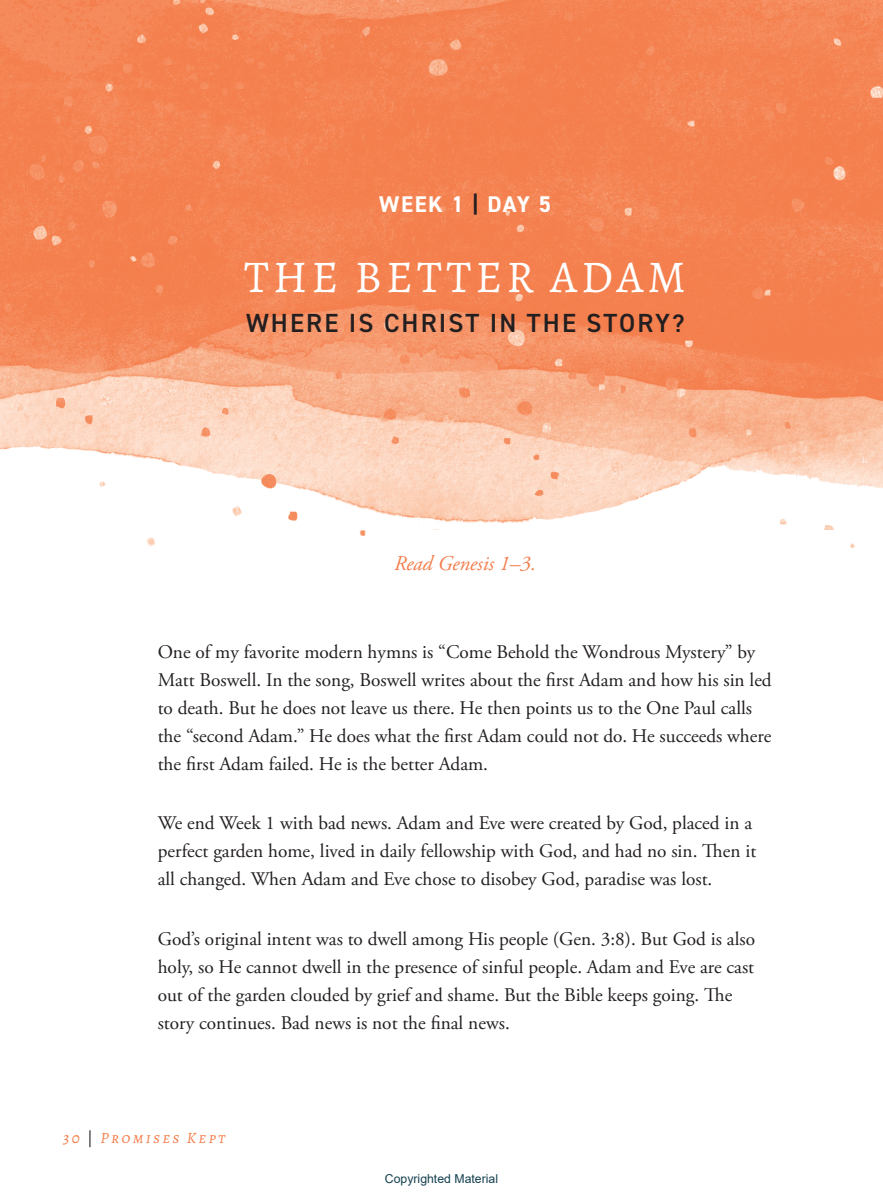
<style>
.page{position:relative;width:883px;height:1198px;background:#fff}
.page>*{position:absolute;margin:0;border:0;box-sizing:border-box;transform-origin:0 0}
.t1{font:45.5px "Alegreya SC";letter-spacing:.09em;color:#fff}
.t2{font:600 26.25px "DIN2014";letter-spacing:.08em;color:#231f20}
.t3{font:700 22.75px "DIN2014";letter-spacing:.07em;color:#fff}
.t4{font:italic 21px "Adobe Garamond Pro";color:#f47d4b}
.t5{font:19.25px/28px "Adobe Garamond Pro";color:#231f20}
.t6{font:italic 15.75px "Alegreya SC";letter-spacing:.15em;color:#f47d4b}
.t7{font:12.25px "Arial";color:#14404f}
.s1{color:#231f20}
.s2{font-size:25.38px}
.s3{font-style:normal;color:#231f20}
</style>
<div class="page">
<img style="left:0;top:0;width:882px;height:529px">
<p class="t3" style="left:379px;top:189px;width:173px">WEEK 1 <span class="s1">|</span> DAY 5</p>
<h1 class="t1" style="left:244px;top:245px;width:443px">THE BETTER ADAM</h1>
<h2 class="t2" style="left:246px;top:305px;width:439px">WHERE IS CHRIST IN THE STORY<span class="s2">?</span></h2>
<p class="t4" style="left:394px;top:550px;width:143px">Read Genesis 1–3.</p>
<p class="t5" style="left:158px;top:638px;width:615px">One of my favorite modern hymns is “Come Behold the Wondrous Mystery” by Matt Boswell. In the song, Boswell writes about the first Adam and how his sin led to death. But he does not leave us there. He then points us to the One Paul calls the “second Adam.” He does what the first Adam could not do. He succeeds where the first Adam failed. He is the better Adam.</p>
<p class="t5" style="left:158px;top:809px;width:599px">We end Week 1 with bad news. Adam and Eve were created by God, placed in a perfect garden home, lived in daily fellowship with God, and had no sin. Then it all changed. When Adam and Eve chose to disobey God, paradise was lost.</p>
<p class="t5" style="left:158px;top:925px;width:598px">God’s original intent was to dwell among His people (Gen. 3:8). But God is also holy, so He cannot dwell in the presence of sinful people. Adam and Eve are cast out of the garden clouded by grief and shame. But the Bible keeps going. The story continues. Bad news is not the final news.</p>
<p class="t6" style="left:63px;top:1126px;width:164px">30 <span class="s3">|</span> Promises Kept</p>
<p class="t7" style="left:385px;top:1169px;width:115px">Copyrighted Material</p>
</div>
